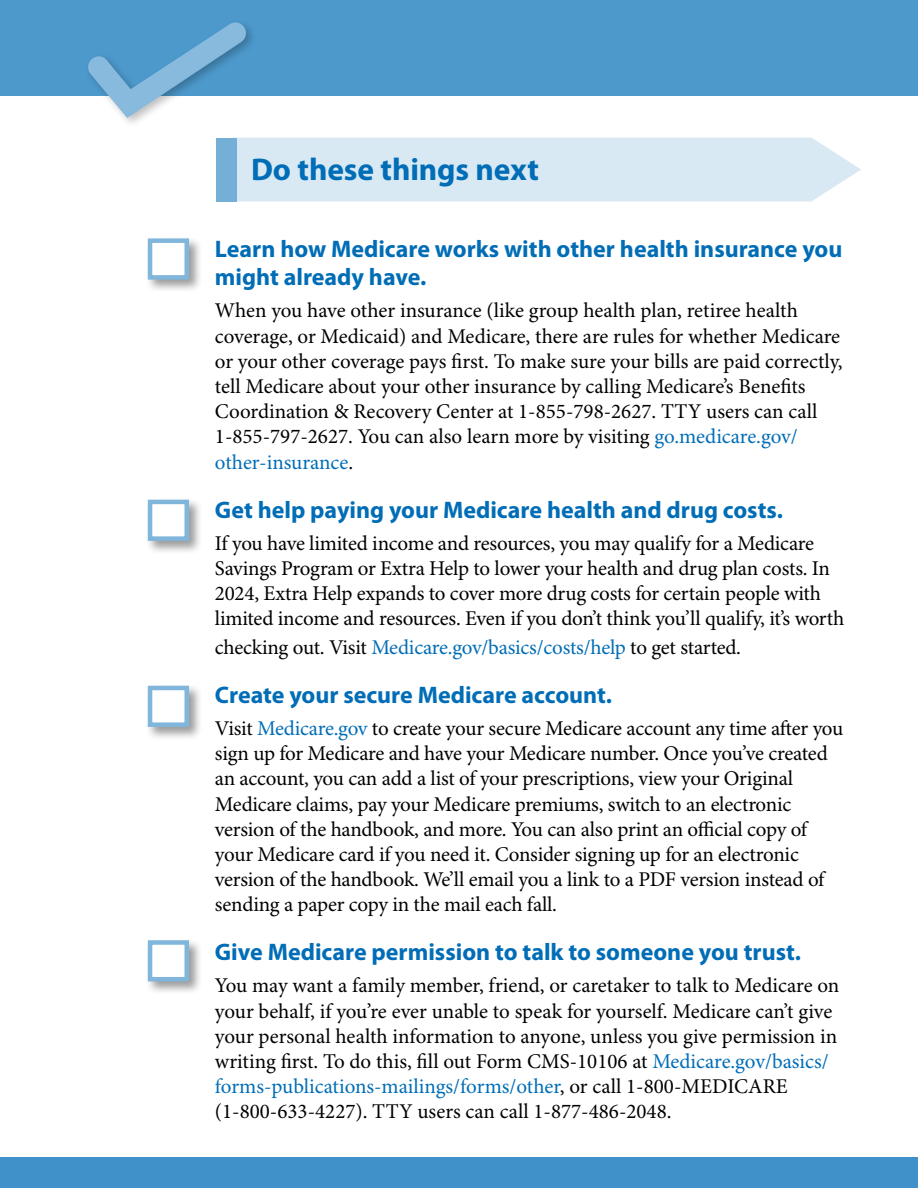
<style>
.page{position:relative;width:918px;height:1188px;background:#fff}
.page>*{position:absolute;margin:0;border:0;box-sizing:border-box;transform-origin:0 0}
.Fact_Sheet_Bullets_L{font:700 31.5px "Myriad Pro";letter-spacing:-.005em;color:#006db6}
.Fact_Sheet_Text_Last{font:700 24px/28.8px "Myriad Pro";color:#006db6}
.Fact_Sheet_Text_Last-2{font:21px/25.2px "Minion Pro";letter-spacing:-.01em;color:#000}
.s1{color:#006db6}
</style>
<div class="page">
<div style="left:237px;top:138px;width:624px;height:63px;background:#d9e9f4"></div>
<div style="left:0;top:0;width:918px;height:95px;background:#4d99cc"></div>
<div style="left:84px;top:19px;width:174px;height:110px;background:#000;opacity:.25"></div>
<svg style="left:87px;top:22px;width:160px;height:96px"></svg>
<div style="left:0;top:1158px;width:918px;height:30px;background:#4091c9"></div>
<div style="left:217px;top:138px;width:20px;height:63px;background:#73afd7"></div>
<div style="left:145px;top:236px;width:58px;height:58px;background:#000;opacity:.4"></div>
<div style="left:148px;top:238px;width:41px;height:42px;background:#fff;border:4px solid #80b6db"></div>
<div style="left:145px;top:497px;width:58px;height:58px;background:#000;opacity:.4"></div>
<div style="left:148px;top:500px;width:41px;height:41px;background:#fff;border:4px solid #80b6db"></div>
<div style="left:145px;top:683px;width:58px;height:58px;background:#000;opacity:.4"></div>
<div style="left:148px;top:686px;width:41px;height:41px;background:#fff;border:4px solid #80b6db"></div>
<div style="left:145px;top:938px;width:58px;height:58px;background:#000;opacity:.4"></div>
<div style="left:148px;top:940px;width:41px;height:41px;background:#fff;border:4px solid #80b6db"></div>
<p class="Fact_Sheet_Bullets_L" style="left:251px;top:152px;width:290px">Do these things next</p>
<h1 class="Fact_Sheet_Text_Last" style="left:215px;top:234px;width:629px">Learn how Medicare works with other health insurance you might already have.</h1>
<h1 class="Fact_Sheet_Text_Last-2" style="left:215px;top:299px;width:629px">When you have other insurance (like group health plan, retiree health coverage, or Medicaid) and Medicare, there are rules for whether Medicare or your other coverage pays first. To make sure your bills are paid correctly, tell Medicare about your other insurance by calling Medicare’s Benefits Coordination &amp; Recovery Center at 1-855-798-2627. TTY users can call 1-855-797-2627. You can also learn more by visiting <span class="s1">go.medicare.gov/ other-insurance</span>.</h1>
<h1 class="Fact_Sheet_Text_Last" style="left:215px;top:495px;width:570px">Get help paying your Medicare health and drug costs.</h1>
<h1 class="Fact_Sheet_Text_Last-2" style="left:215px;top:531px;width:631px">If you have limited income and resources, you may qualify for a Medicare Savings Program or Extra Help to lower your health and drug plan costs. In 2024, Extra Help expands to cover more drug costs for certain people with limited income and resources. Even if you don’t think you’ll qualify, it’s worth</h1>
<h1 class="Fact_Sheet_Text_Last-2" style="left:215px;top:636px;width:528px">checking out. Visit <span class="s1">Medicare.gov/basics/costs/help</span> to get started.</h1>
<h1 class="Fact_Sheet_Text_Last" style="left:215px;top:681px;width:399px">Create your secure Medicare account.</h1>
<h1 class="Fact_Sheet_Text_Last-2" style="left:215px;top:717px;width:630px">Visit <span class="s1">Medicare.gov</span> to create your secure Medicare account any time after you sign up for Medicare and have your Medicare number. Once you’ve created an account, you can add a list of your prescriptions, view your Original Medicare claims, pay your Medicare premiums, switch to an electronic version of the handbook, and more. You can also print an official copy of your Medicare card if you need it. Consider signing up for an electronic version of the handbook. We’ll email you a link to a PDF version instead of sending a paper copy in the mail each fall.</h1>
<h1 class="Fact_Sheet_Text_Last" style="left:215px;top:938px;width:588px">Give Medicare permission to talk to someone you trust.</h1>
<h1 class="Fact_Sheet_Text_Last-2" style="left:215px;top:974px;width:626px">You may want a family member, friend, or caretaker to talk to Medicare on your behalf, if you’re ever unable to speak for yourself. Medicare can’t give your personal health information to anyone, unless you give permission in writing first. To do this, fill out Form CMS-10106 at <span class="s1">Medicare.gov/basics/ forms-publications-mailings/forms/other</span>, or call 1-800-MEDICARE (1-800-633-4227). TTY users can call 1-877-486-2048.</h1>
</div>
